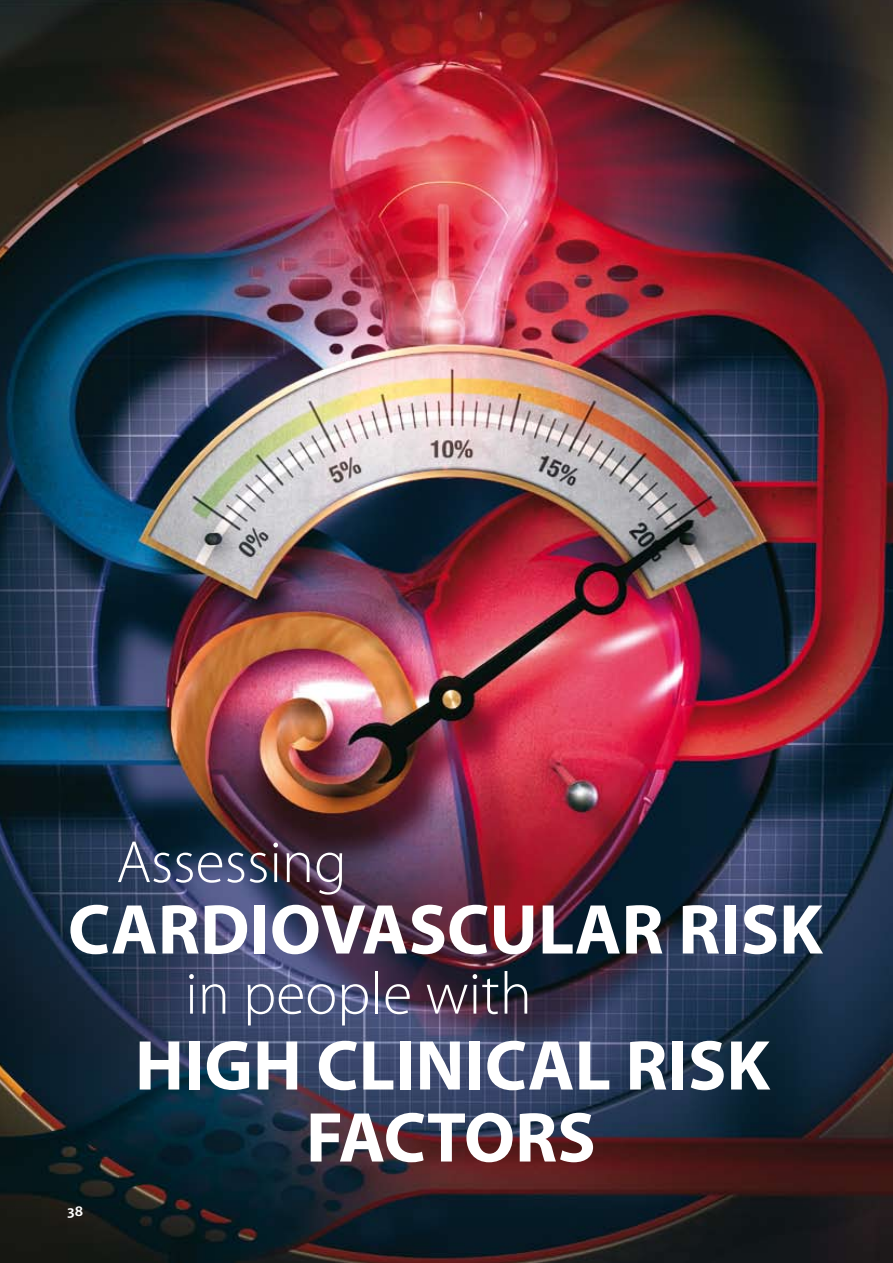
<style>
.page{position:relative;width:893px;height:1263px;background:#fff}
.page>*{position:absolute;margin:0;border:0;box-sizing:border-box;transform-origin:0 0}
.t1{font:700 71.25px/136.1px "Myriad Pro";color:#fff;text-align:center}
.t2{font:300 60px "Myriad Pro";color:#fff}
.t3{font:600 15.75px "Myriad Pro";color:#fff}
</style>
<div class="page">
<img style="left:0;top:0;width:893px;height:1263px">
<p class="t2" style="left:116px;top:826px;width:232px">Assessing</p>
<p class="t1" style="left:68px;top:859px;width:756px">CARDIOVASCULAR RISK<br>HIGH CLINICAL RISK</p>
<p class="t1" style="left:306px;top:1067px;width:291px">FACTORS</p>
<p class="t2" style="left:185px;top:957px;width:348px">in people with</p>
<p class="t3" style="left:68px;top:1201px;width:17px">38</p>
</div>
